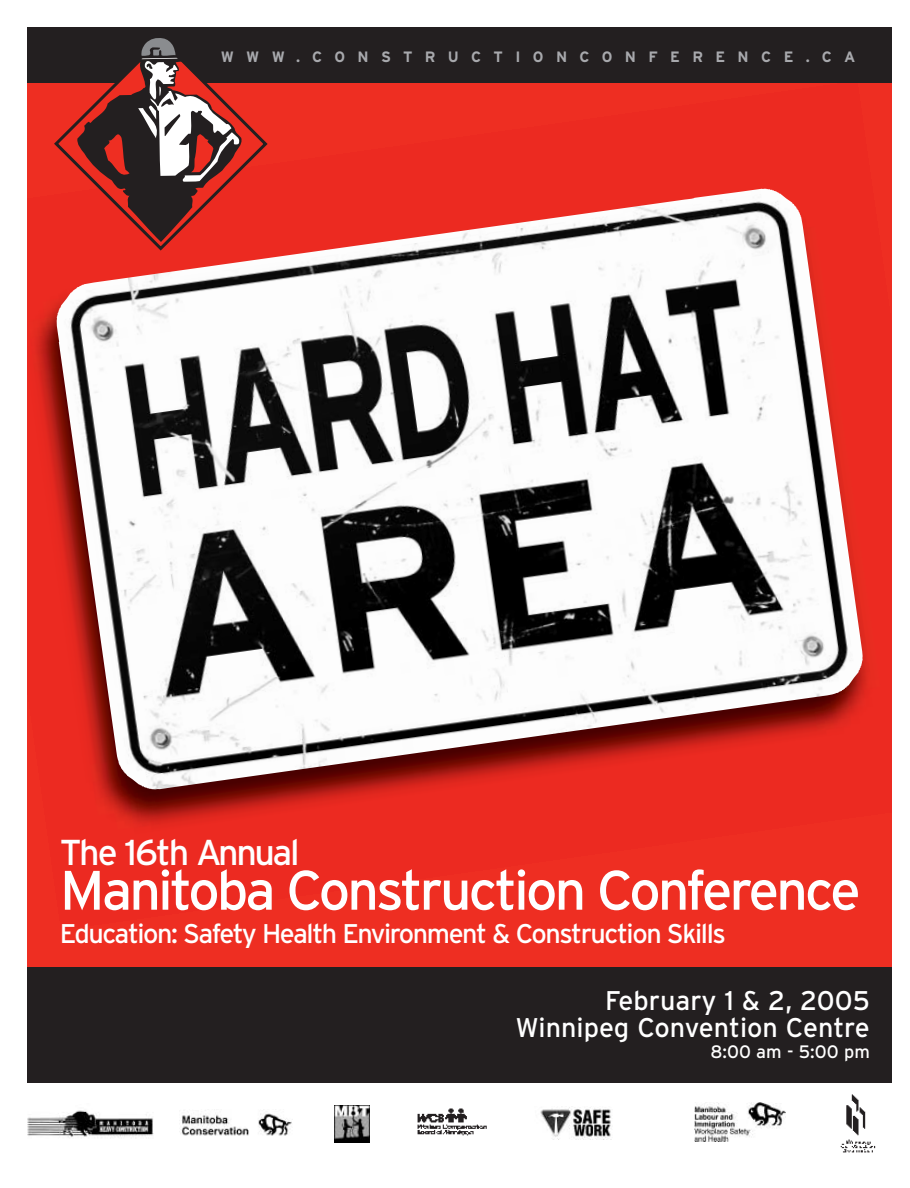
<style>
.page{position:relative;width:910px;height:1188px;background:#fff}
.page>*{position:absolute;margin:0;border:0;box-sizing:border-box;transform-origin:0 0}
.t1{font:55.5px "Interstate";letter-spacing:-.055em;color:#fff}
.t2{font:36px "Interstate";letter-spacing:-.065em;color:#fff}
.t3{font:27px "Interstate";letter-spacing:-.055em;color:#fff}
.t4{font:27px/27px "Interstate";color:#fff;text-align:right}
.t5{font:18px "Interstate";color:#fff}
.t6{font:700 15px "Interstate";letter-spacing:.825em;color:#a8a9ad}
</style>
<div class="page">
<div style="left:27px;top:59px;width:864px;height:920px;background:#ee2e22"></div>
<img style="left:34px;top:188px;width:836px;height:639px">
<div style="left:27px;top:968px;width:864px;height:115px;background:#231f20"></div>
<img style="left:56px;top:189px;width:806px;height:600px">
<div style="left:27px;top:27px;width:864px;height:55px;background:#231f20"></div>
<svg style="left:54px;top:82px;width:214px;height:169px"></svg>
<svg style="left:77px;top:38px;width:166px;height:204px"></svg>
<img style="left:27px;top:1110px;width:127px;height:28px">
<img style="left:180px;top:1113px;width:112px;height:23px">
<img style="left:334px;top:1105px;width:35px;height:38px">
<img style="left:417px;top:1108px;width:70px;height:28px">
<img style="left:540px;top:1107px;width:71px;height:32px">
<img style="left:695px;top:1103px;width:90px;height:38px">
<img style="left:840px;top:1094px;width:36px;height:59px">
<p class="t6" style="left:221px;top:51px;width:636px">WWW.CONSTRUCTIONCONFERENCE.CA</p>
<h2 class="t2" style="left:60px;top:839px;width:241px">The 16th Annual</h2>
<h1 class="t1" style="left:60px;top:869px;width:802px">Manitoba Construction Conference</h1>
<p class="t3" style="left:60px;top:923px;width:667px">Education: Safety Health Environment &amp; Construction Skills</p>
<p class="t4" style="left:515px;top:989px;width:356px">February 1 &amp; 2, 2005<br>Winnipeg Convention Centre</p>
<p class="t5" style="left:710px;top:1045px;width:161px">8:00 am - 5:00 pm</p>
</div>
